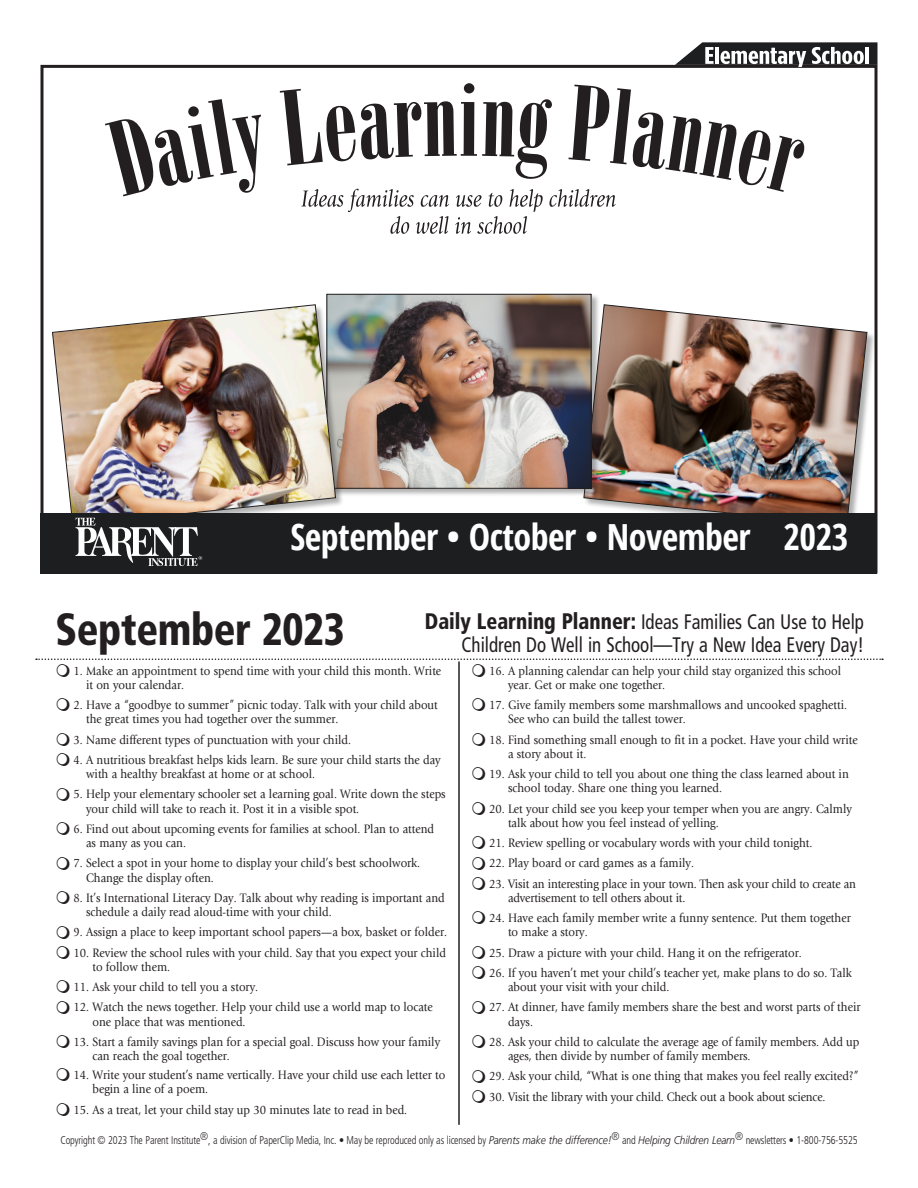
<style>
.page{position:relative;width:918px;height:1188px;background:#fff}
.page>*{position:absolute;margin:0;border:0;box-sizing:border-box;transform-origin:0 0}
.Month{font:900 condensed 45px "Frutiger LT Std";letter-spacing:-.01em;color:#231f20;scale:.9 1}
.Months-Year{font:700 condensed 36px "Open Sans";letter-spacing:-.015em;color:#fff}
.Bulleted_Text{font:condensed 21px "Frutiger LT Std";color:#231f20;scale:.9 1}
.Body_Text{font:12.75px/14.2px "Giovanni Std";color:#231f20;scale:.9 1}
.Copyright{font:300 condensed 11.25px "Frutiger LT Std";letter-spacing:-.01em;color:#231f20;scale:.9 1}
.s1{font-weight:900;font-size:22.5px}
.s2{font-style:italic;font-stretch:normal}
</style>
<div class="page">
<div style="left:584px;top:305px;width:292px;height:229px;background:#1d1e1f;opacity:.35"></div>
<img style="left:583px;top:304px;width:284px;height:209px">
<div style="left:326px;top:294px;width:274px;height:203px;background:#1d1e1f;opacity:.35"></div>
<img style="left:329px;top:296px;width:260px;height:190px">
<div style="left:327px;top:294px;width:264px;height:194px;border:1px solid #231f20"></div>
<div style="left:52px;top:305px;width:293px;height:229px;background:#1d1e1f;opacity:.35"></div>
<img style="left:52px;top:304px;width:284px;height:209px">
<hr style="left:458px;top:662px;width:2px;height:463px;background:#231f20">
<svg style="left:105px;top:99px;width:156px;height:97px"></svg>
<div style="left:40px;top:513px;width:838px;height:60px;background:#1d1e1f"></div>
<svg style="left:75px;top:518px;width:127px;height:48px"></svg>
<svg style="left:675px;top:42px;width:203px;height:25px"></svg>
<hr style="left:865px;top:47px;width:4px;height:17px;background:#fff">
<svg style="left:280px;top:83px;width:525px;height:151px"></svg>
<svg style="left:36px;top:659px;width:847px;height:18px"></svg>
<h1 class="Months-Year" style="left:291px;top:512px;width:462px">September • October • November</h1>
<h1 class="Months-Year" style="left:783px;top:512px;width:67px">2023</h1>
<h1 class="Month" style="left:56px;top:602px;width:323px">September 2023</h1>
<h2 class="Bulleted_Text" style="left:425px;top:610px;width:489px"><span class="s1">Daily Learning Planner:</span> Ideas Families Can Use to Help</h2>
<h2 class="Bulleted_Text" style="left:461px;top:632px;width:449px">Children Do Well in School—Try a New Idea Every Day!</h2>
<p class="Body_Text" style="left:86px;top:663px;width:396px;text-indent:-13px">1. Make an appointment to spend time with your child this month. Write it on your calendar.</p>
<p class="Body_Text" style="left:86px;top:698px;width:392px;text-indent:-13px">2. Have a “goodbye to summer” picnic today. Talk with your child about the great times you had together over the summer.</p>
<p class="Body_Text" style="left:74px;top:732px;width:310px">3. Name different types of punctuation with your child.</p>
<p class="Body_Text" style="left:86px;top:753px;width:396px;text-indent:-13px">4. A nutritious breakfast helps kids learn. Be sure your child starts the day with a healthy breakfast at home or at school.</p>
<p class="Body_Text" style="left:86px;top:787px;width:401px;text-indent:-13px">5. Help your elementary schooler set a learning goal. Write down the steps your child will take to reach it. Post it in a visible spot.</p>
<p class="Body_Text" style="left:86px;top:822px;width:388px;text-indent:-13px">6. Find out about upcoming events for families at school. Plan to attend as many as you can.</p>
<p class="Body_Text" style="left:86px;top:856px;width:373px;text-indent:-13px">7. Select a spot in your home to display your child’s best schoolwork.<br>Change the display often.</p>
<p class="Body_Text" style="left:86px;top:891px;width:400px;text-indent:-13px">8. It’s International Literacy Day. Talk about why reading is important and schedule a daily read aloud-time with your child.</p>
<p class="Body_Text" style="left:74px;top:925px;width:417px">9. Assign a place to keep important school papers—a box, basket or folder.</p>
<p class="Body_Text" style="left:93px;top:945px;width:394px;text-indent:-19px">10. Review the school rules with your child. Say that you expect your child to follow them.</p>
<p class="Body_Text" style="left:74px;top:980px;width:207px">11. Ask your child to tell you a story.</p>
<p class="Body_Text" style="left:93px;top:1000px;width:380px;text-indent:-19px">12. Watch the news together. Help your child use a world map to locate one place that was mentioned.</p>
<p class="Body_Text" style="left:93px;top:1035px;width:388px;text-indent:-19px">13. Start a family savings plan for a special goal. Discuss how your family can reach the goal together.</p>
<p class="Body_Text" style="left:93px;top:1068px;width:393px;text-indent:-19px">14. Write your student’s name vertically. Have your child use each letter to begin a line of a poem.</p>
<p class="Body_Text" style="left:74px;top:1103px;width:372px">15. As a treat, let your child stay up 30 minutes late to read in bed.</p>
<p class="Body_Text" style="left:508px;top:663px;width:372px;text-indent:-19px">16. A planning calendar can help your child stay organized this school year. Get or make one together.</p>
<p class="Body_Text" style="left:508px;top:698px;width:378px;text-indent:-19px">17. Give family members some marshmallows and uncooked spaghetti.<br>See who can build the tallest tower.</p>
<p class="Body_Text" style="left:508px;top:732px;width:390px;text-indent:-19px">18. Find something small enough to fit in a pocket. Have your child write a story about it.</p>
<p class="Body_Text" style="left:508px;top:767px;width:380px;text-indent:-19px">19. Ask your child to tell you about one thing the class learned about in school today. Share one thing you learned.</p>
<p class="Body_Text" style="left:508px;top:801px;width:384px;text-indent:-19px">20. Let your child see you keep your temper when you are angry. Calmly talk about how you feel instead of yelling.</p>
<p class="Body_Text" style="left:489px;top:836px;width:361px">21. Review spelling or vocabulary words with your child tonight.</p>
<p class="Body_Text" style="left:489px;top:856px;width:229px">22. Play board or card games as a family.</p>
<p class="Body_Text" style="left:508px;top:876px;width:388px;text-indent:-19px">23. Visit an interesting place in your town. Then ask your child to create an advertisement to tell others about it.</p>
<p class="Body_Text" style="left:508px;top:911px;width:382px;text-indent:-19px">24. Have each family member write a funny sentence. Put them together to make a story.</p>
<p class="Body_Text" style="left:489px;top:945px;width:349px">25. Draw a picture with your child. Hang it on the refrigerator.</p>
<p class="Body_Text" style="left:508px;top:966px;width:384px;text-indent:-19px">26. If you haven’t met your child’s teacher yet, make plans to do so. Talk about your visit with your child.</p>
<p class="Body_Text" style="left:508px;top:1000px;width:393px;text-indent:-19px">27. At dinner, have family members share the best and worst parts of their days.</p>
<p class="Body_Text" style="left:508px;top:1035px;width:392px;text-indent:-19px">28. Ask your child to calculate the average age of family members. Add up ages, then divide by number of family members.</p>
<p class="Body_Text" style="left:489px;top:1069px;width:412px">29. Ask your child, “What is one thing that makes you feel really excited?”</p>
<p class="Body_Text" style="left:489px;top:1089px;width:375px">30. Visit the library with your child. Check out a book about science.</p>
<p class="Copyright" style="left:60px;top:1133px;width:887px">Copyright © 2023 The Parent Institute®, a division of PaperClip Media, Inc. • May be reproduced only as licensed by <span class="s2">Parents make the difference!</span>® and <span class="s2">Helping Children Learn</span>® newsletters • 1-800-756-5525</p>
</div>
